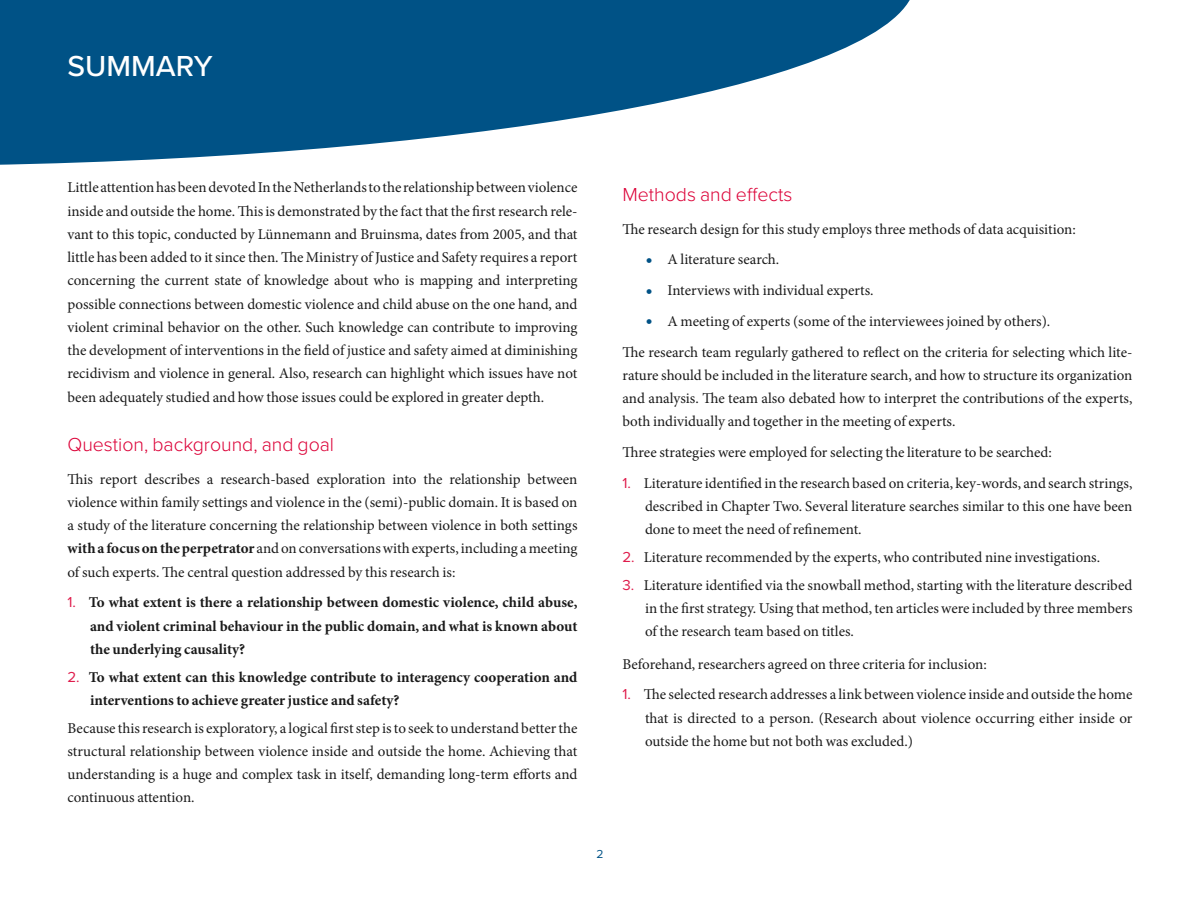
<style>
.page{position:relative;width:1200px;height:900px;background:#fff}
.page>*{position:absolute;margin:0;border:0;box-sizing:border-box;transform-origin:0 0}
.t1{font:500 30px "Proxima Nova";color:#fff}
.t2{font:300 19.5px "Proxima Nova";color:#dc0238}
.t3{font:15px/23.2px "Minion Pro";color:#1a1a1a;text-align:justify}
.t4{font:700 15px/23.2px "Minion Pro";color:#1a1a1a;text-align:justify}
.t5{font:12px "Proxima Nova";color:#005286}
.s1{font-weight:700}
.s2{font-family:"Proxima Nova";font-weight:400;color:#df1c4c}
.s3{font-family:"Proxima Nova";font-size:22.5px;color:#005286}
.s4{font-family:"Proxima Nova";color:#df1c4c}
</style>
<div class="page">
<svg style="left:0;top:0;width:910px;height:165px;fill:#005286"></svg>
<h1 class="t1" style="left:68px;top:48px;width:147px">SUMMARY</h1>
<p class="t3" style="left:68px;top:176px;width:512px">Little attention has been devoted In the Netherlands to the relationship between violence inside and outside the home. This is demonstrated by the fact that the first research rele&shy;vant to this topic, conducted by Lünnemann and Bruinsma, dates from 2005, and that little has been added to it since then. The Ministry of Justice and Safety requires a report concerning the current state of knowledge about who is mapping and interpreting possible connections between domestic violence and child abuse on the one hand, and violent criminal behavior on the other. Such knowledge can contribute to improving the development of interventions in the field of justice and safety aimed at diminishing recidivism and violence in general. Also, research can highlight which issues have not been adequately studied and how those issues could be explored in greater depth.</p>
<h2 class="t2" style="left:68px;top:433px;width:268px">Question, background, and goal</h2>
<p class="t3" style="left:68px;top:467px;width:512px">This report describes a research-based exploration into the relationship between violence within family settings and violence in the (semi)-public domain. It is based on a study of the literature concerning the relationship between violence in both settings <span class="s1">with a focus on the perpetrator</span> and on conversations with experts, including a meeting of such experts. The central question addressed by this research is:</p>
<p class="t4" style="left:90px;top:591px;width:489px;text-indent:-22px"><span class="s2">1.</span> To what extent is there a relationship between domestic violence, child abuse, and violent criminal behaviour in the public domain, and what is known about the underlying causality?</p>
<p class="t4" style="left:90px;top:665px;width:489px;text-indent:-22px"><span class="s2">2.</span> To what extent can this knowledge contribute to interagency cooperation and interventions to achieve greater justice and safety?</p>
<p class="t3" style="left:68px;top:716px;width:511px">Because this research is exploratory, a logical first step is to seek to understand better the structural relationship between violence inside and outside the home. Achieving that understanding is a huge and complex task in itself, demanding long-term efforts and continuous attention.</p>
<p class="t5" style="left:596px;top:847px;width:9px">2</p>
<h2 class="t2" style="left:622px;top:183px;width:171px">Methods and effects</h2>
<p class="t3" style="left:622px;top:217px;width:455px">The research design for this study employs three methods of data acquisition:</p>
<p class="t3" style="left:645px;top:248px;width:136px"><span class="s3">•</span> A literature search.</p>
<p class="t3" style="left:645px;top:279px;width:230px"><span class="s3">•</span> Interviews with individual experts.</p>
<p class="t3" style="left:622px;top:306px;width:511px;line-height:30.8px;text-indent:22px"><span class="s3">•</span> A meeting of experts (some of the interviewees joined by others).<br>The research team regularly gathered to reflect on the criteria for selecting which lite-</p>
<p class="t3" style="left:622px;top:364px;width:512px">rature should be included in the literature search, and how to structure its organization and analysis. The team also debated how to interpret the contributions of the experts, both individually and together in the meeting of experts.</p>
<p class="t3" style="left:622px;top:441px;width:431px">Three strategies were employed for selecting the literature to be searched:</p>
<p class="t3" style="left:645px;top:472px;width:489px;text-indent:-22px"><span class="s4">1.</span> Literature identified in the research based on criteria, key-words, and search strings, described in Chapter Two. Several literature searches similar to this one have been done to meet the need of refinement.</p>
<p class="t3" style="left:622px;top:546px;width:479px"><span class="s4">2.</span> Literature recommended by the experts, who contributed nine investigations.</p>
<p class="t3" style="left:645px;top:574px;width:489px;text-indent:-22px"><span class="s4">3.</span> Literature identified via the snowball method, starting with the literature described in the first strategy. Using that method, ten articles were included by three members of the research team based on titles.</p>
<p class="t3" style="left:622px;top:652px;width:366px">Beforehand, researchers agreed on three criteria for inclusion:</p>
<p class="t3" style="left:645px;top:683px;width:489px;text-indent:-22px"><span class="s4">1.</span> The selected research addresses a link between violence inside and outside the home that is directed to a person. (Research about violence occurring either inside or outside the home but not both was excluded.)</p>
</div>
